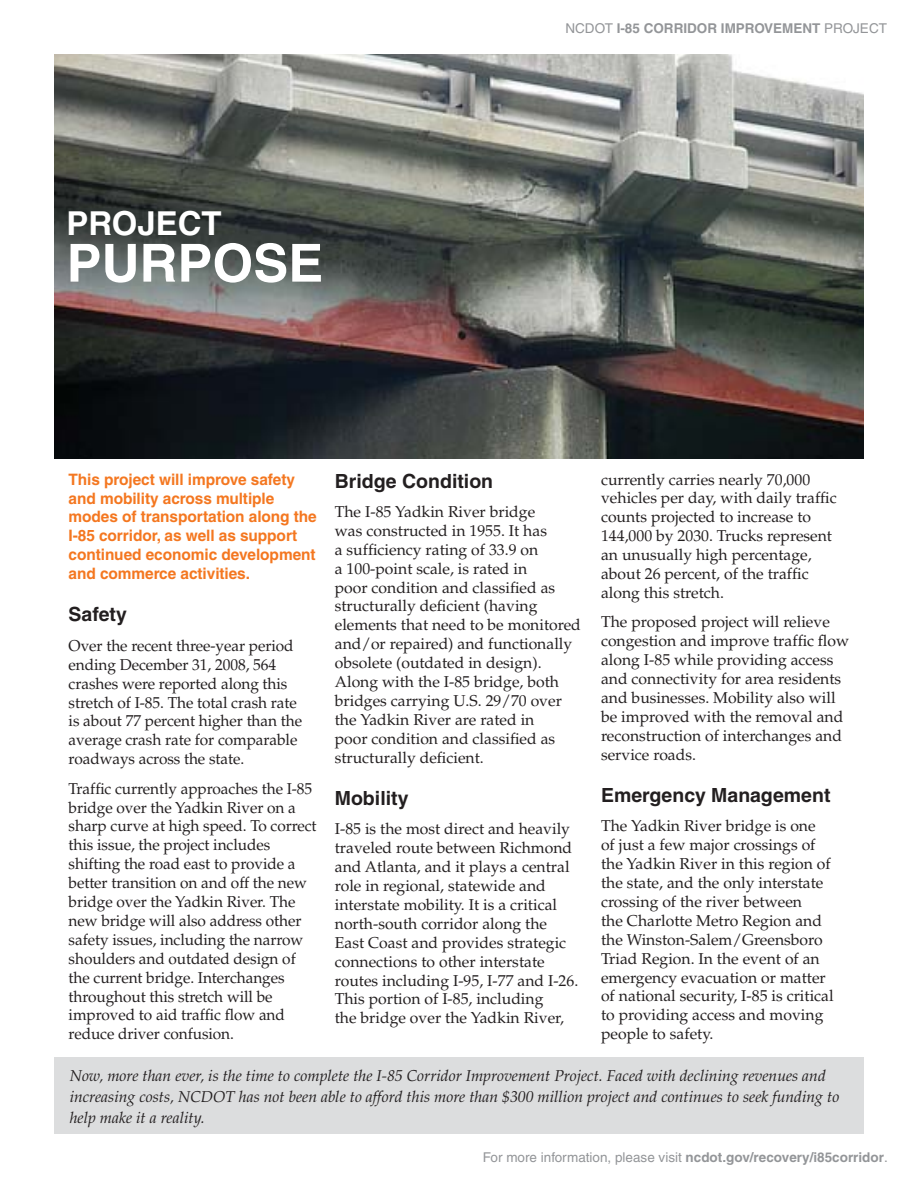
<style>
.page{position:relative;width:918px;height:1188px;background:#fff}
.page>*{position:absolute;margin:0;border:0;box-sizing:border-box;transform-origin:0 0}
.t1{font:700 52.5px "Helvetica";color:#fff}
.t2{font:700 33px "Helvetica";color:#fff}
.t3{font:700 19.5px "Helvetica";color:#231f20}
.t4{font:15.75px/18.9px "Palatino";color:#231f20}
.t5{font:italic 15.75px/21px "Palatino";color:#231f20}
.t6{font:700 15.75px/18.9px "Helvetica";letter-spacing:-.005em;color:#f47720}
.t7{font:13.5px "Helvetica";color:#939598}
.t8{font:700 13.5px "Helvetica";color:#939598}
.s1{font-weight:400}
.s2{font-weight:700}
</style>
<div class="page">
<img style="left:54px;top:54px;width:810px;height:404px">
<div style="left:54px;top:1057px;width:810px;height:77px;background:#dcddde"></div>
<h2 class="t2" style="left:67px;top:211px;width:157px">PROJECT</h2>
<h1 class="t1" style="left:67px;top:244px;width:258px">PURPOSE</h1>
<p class="t8" style="left:565px;top:23px;width:323px"><span class="s1">NCDOT</span> I-85 CORRIDOR IMPROVEMENT <span class="s1">PROJECT</span></p>
<p class="t4" style="left:601px;top:472px;width:237px">currently carries nearly 70,000 vehicles per day, with daily traffic counts projected to increase to<br>144,000 by 2030. Trucks represent an unusually high percentage, about 26 percent, of the traffic along this stretch.</p>
<p class="t4" style="left:601px;top:614px;width:250px">The proposed project will relieve congestion and improve traffic flow along I-85 while providing access and connectivity for area residents and businesses. Mobility also will be improved with the removal and reconstruction of interchanges and service roads.</p>
<p class="t3" style="left:601px;top:788px;width:231px">Emergency Management</p>
<p class="t4" style="left:601px;top:818px;width:234px">The Yadkin River bridge is one<br>of just a few major crossings of the Yadkin River in this region of the state, and the only interstate crossing of the river between<br>the Charlotte Metro Region and the Winston-Salem/Greensboro<br>Triad Region. In the event of an emergency evacuation or matter of national security, I-85 is critical to providing access and moving people to safety.</p>
<p class="t5" style="left:70px;top:1067px;width:771px">Now, more than ever, is the time to complete the I-85 Corridor Improvement Project. Faced with declining revenues and increasing costs, NCDOT has not been able to afford this more than $300 million project and continues to seek funding to help make it a reality.</p>
<p class="t7" style="left:483px;top:1153px;width:407px">For more information, please visit <span class="s2">ncdot.gov/recovery/i85corridor</span>.</p>
<p class="t3" style="left:335px;top:474px;width:160px">Bridge Condition</p>
<p class="t4" style="left:335px;top:504px;width:248px">The I-85 Yadkin River bridge<br>was constructed in 1955. It has<br>a sufficiency rating of 33.9 on<br>a 100-point scale, is rated in<br>poor condition and classified as structurally deficient (having elements that need to be monitored and/or repaired) and functionally obsolete (outdated in design).<br>Along with the I-85 bridge, both bridges carrying U.S. 29/70 over the Yadkin River are rated in<br>poor condition and classified as structurally deficient.</p>
<p class="t3" style="left:335px;top:791px;width:75px">Mobility</p>
<p class="t4" style="left:335px;top:821px;width:245px">I-85 is the most direct and heavily traveled route between Richmond and Atlanta, and it plays a central role in regional, statewide and interstate mobility. It is a critical north-south corridor along the East Coast and provides strategic connections to other interstate routes including I-95, I-77 and I-26.<br>This portion of I-85, including<br>the bridge over the Yadkin River,</p>
<p class="t6" style="left:69px;top:471px;width:250px">This project will improve safety and mobility across multiple modes of transportation along the<br>I-85 corridor, as well as support continued economic development and commerce activities.</p>
<p class="t3" style="left:69px;top:607px;width:60px">Safety</p>
<p class="t4" style="left:69px;top:638px;width:235px">Over the recent three-year period ending December 31, 2008, 564 crashes were reported along this stretch of I-85. The total crash rate is about 77 percent higher than the average crash rate for comparable roadways across the state.</p>
<p class="t4" style="left:69px;top:781px;width:250px">Traffic currently approaches the I-85 bridge over the Yadkin River on a sharp curve at high speed. To correct this issue, the project includes shifting the road east to provide a better transition on and off the new bridge over the Yadkin River. The new bridge will also address other safety issues, including the narrow shoulders and outdated design of the current bridge. Interchanges throughout this stretch will be improved to aid traffic flow and reduce driver confusion.</p>
</div>
